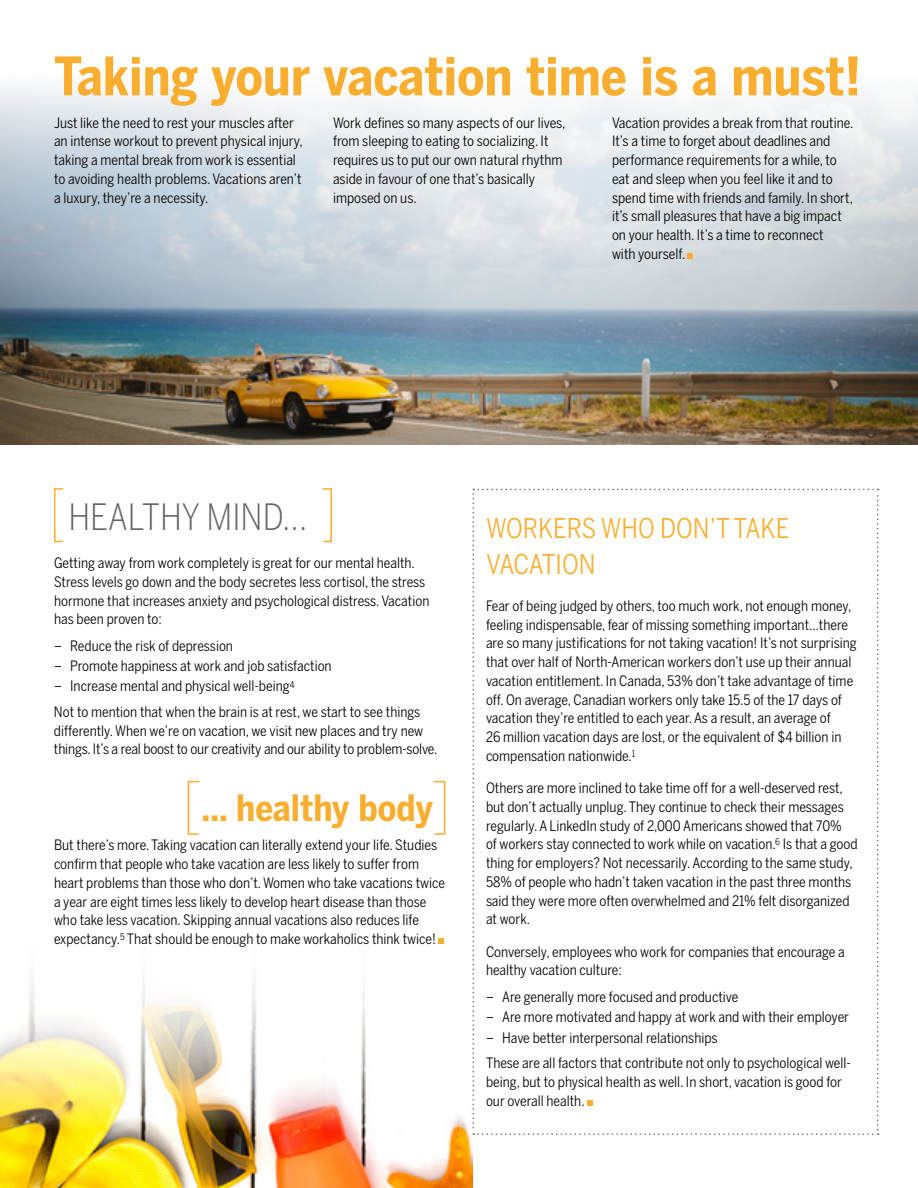
<style>
.page{position:relative;width:918px;height:1188px;background:#fff}
.page>*{position:absolute;margin:0;border:0;box-sizing:border-box;transform-origin:0 0}
.t1{font:700 52.5px "Benton Sans Cond";color:#f9ae30}
.t2{font:300 36px "Benton Sans Cond";color:#646363}
.t3{font:700 36px "Benton Sans Cond";color:#f9ae30}
.t4{font:27px/36px "Benton Sans Cond";color:#f9ae30}
.t5{font:14.25px/18.8px "Benton Sans Cond";color:#000}
</style>
<div class="page">
<img style="left:0;top:1134px;width:472px;height:54px">
<svg style="left:0;top:938px;width:470px;height:196px"></svg>
<img style="left:0;top:86px;width:917px;height:359px">
<svg style="left:688px;top:253px;width:5px;height:6px"></svg>
<svg style="left:54px;top:488px;width:10px;height:55px"></svg>
<svg style="left:322px;top:488px;width:10px;height:55px"></svg>
<svg style="left:187px;top:780px;width:13px;height:55px"></svg>
<svg style="left:433px;top:780px;width:13px;height:55px"></svg>
<svg style="left:439px;top:939px;width:5px;height:5px"></svg>
<svg style="left:472px;top:489px;width:407px;height:646px"></svg>
<h1 class="t1" style="left:54px;top:45px;width:809px">Taking your vacation time is a must!</h1>
<p class="t5" style="left:54px;top:113px;width:250px">Just like the need to rest your muscles after an intense workout to prevent physical injury, taking a mental break from work is essential to avoiding health problems. Vacations aren’t a luxury, they’re a necessity.</p>
<p class="t5" style="left:333px;top:113px;width:234px">Work defines so many aspects of our lives, from sleeping to eating to socializing. It requires us to put our own natural rhythm aside in favour of one that’s basically imposed on us.</p>
<p class="t5" style="left:612px;top:113px;width:243px">Vacation provides a break from that routine.<br>It’s a time to forget about deadlines and performance requirements for a while, to eat and sleep when you feel like it and to spend time with friends and family. In short, it’s small pleasures that have a big impact on your health. It’s a time to reconnect<br>with yourself.</p>
<h2 class="t2" style="left:68px;top:496px;width:241px">HEALTHY MIND...</h2>
<p class="t5" style="left:54px;top:553px;width:377px">Getting away from work completely is great for our mental health.<br>Stress levels go down and the body secretes less cortisol, the stress hormone that increases anxiety and psychological distress. Vacation has been proven to:</p>
<p class="t5" style="left:54px;top:637px;width:181px">– Reduce the risk of depression</p>
<p class="t5" style="left:54px;top:657px;width:279px">– Promote happiness at work and job satisfaction</p>
<p class="t5" style="left:54px;top:673px;width:368px;line-height:25.5px">– Increase mental and physical well-being<sup>4<br></sup>Not to mention that when the brain is at rest, we start to see things</p>
<p class="t5" style="left:54px;top:721px;width:385px">differently. When we’re on vacation, we visit new places and try new things. It’s a real boost to our creativity and our ability to problem-solve.</p>
<h2 class="t3" style="left:202px;top:786px;width:233px">... healthy body</h2>
<p class="t5" style="left:54px;top:836px;width:393px">But there’s more. Taking vacation can literally extend your life. Studies confirm that people who take vacation are less likely to suffer from heart problems than those who don’t. Women who take vacations twice a year are eight times less likely to develop heart disease than those who take less vacation. Skipping annual vacations also reduces life expectancy.<sup>5</sup> That should be enough to make workaholics think twice!</p>
<h3 class="t4" style="left:486px;top:510px;width:305px">WORKERS WHO DON’T TAKE<br>VACATION</h3>
<p class="t5" style="left:486px;top:596px;width:372px">Fear of being judged by others, too much work, not enough money, feeling indispensable, fear of missing something important...there are so many justifications for not taking vacation! It’s not surprising that over half of North-American workers don’t use up their annual vacation entitlement. In Canada, 53% don’t take advantage of time off. On average, Canadian workers only take 15.5 of the 17 days of vacation they’re entitled to each year. As a result, an average of<br>26 million vacation days are lost, or the equivalent of $4 billion in compensation nationwide.<sup>1</sup></p>
<p class="t5" style="left:486px;top:778px;width:373px">Others are more inclined to take time off for a well-deserved rest, but don’t actually unplug. They continue to check their messages regularly. A LinkedIn study of 2,000 Americans showed that 70%<br>of workers stay connected to work while on vacation.<sup>6</sup> Is that a good thing for employers? Not necessarily. According to the same study, 58% of people who hadn’t taken vacation in the past three months said they were more often overwhelmed and 21% felt disorganized at work.</p>
<p class="t5" style="left:486px;top:942px;width:360px">Conversely, employees who work for companies that encourage a healthy vacation culture:</p>
<p class="t5" style="left:486px;top:988px;width:254px">– Are generally more focused and productive</p>
<p class="t5" style="left:486px;top:1008px;width:365px">– Are more motivated and happy at work and with their employer</p>
<p class="t5" style="left:486px;top:1024px;width:366px;line-height:25.5px">– Have better interpersonal relationships<br>These are all factors that contribute not only to psychological well-</p>
<p class="t5" style="left:486px;top:1072px;width:358px">being, but to physical health as well. In short, vacation is good for our overall health.</p>
</div>
